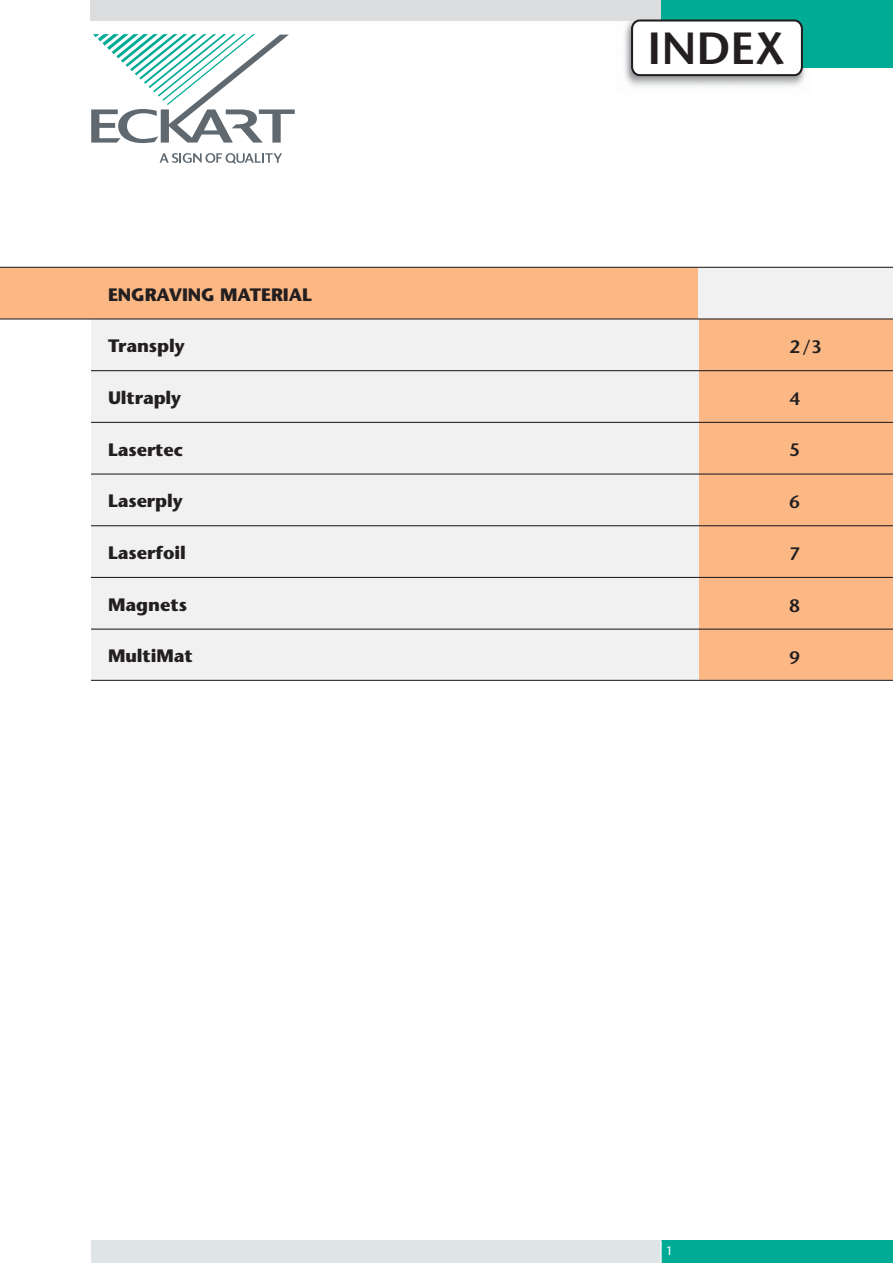
<style>
.page{position:relative;width:893px;height:1263px;background:#fff}
.page>*{position:absolute;margin:0;border:0;box-sizing:border-box;transform-origin:0 0}
.t1{font:600 45px "Stone Sans";color:#231f20}
.t2{font:700 18px "Stone Sans";letter-spacing:-.005em;color:#231f20}
.t3{font:600 18px "Stone Sans";color:#231f20}
.t4{font:12px "Stone Sans";color:#fff}
</style>
<div class="page">
<div style="left:91px;top:1240px;width:801px;height:23px;background:#dfe4e7"></div>
<div style="left:661px;top:1240px;width:231px;height:23px;background:#00ab95"></div>
<svg style="left:660px;top:1241px;width:1px;height:22px"></svg>
<img style="left:624px;top:21px;width:182px;height:66px">
<div style="left:91px;top:320px;width:608px;height:360px;background:#f1f1f2"></div>
<div style="left:699px;top:297px;width:193px;height:383px;background:#fbb784"></div>
<div style="left:91px;top:0;width:801px;height:21px;background:#dcddde"></div>
<div style="left:661px;top:0;width:231px;height:68px;background:#00ab95"></div>
<div style="left:632px;top:20px;width:170px;height:55px;background:#fff;border-radius:8px"></div>
<div style="left:631px;top:19px;width:172px;height:57px;border:2px solid #231f20;border-radius:8px"></div>
<svg style="left:159px;top:153px;width:123px;height:11px"></svg>
<svg style="left:91px;top:34px;width:204px;height:109px"></svg>
<div style="left:0;top:267px;width:892px;height:52px;background:#fbb784"></div>
<div style="left:699px;top:268px;width:193px;height:51px;background:#f1f1f2"></div>
<hr style="left:0;top:318px;width:892px;height:2px;background:#231f20">
<hr style="left:91px;top:370px;width:801px;height:1px;background:#231f20">
<hr style="left:91px;top:474px;width:801px;height:1px;background:#231f20">
<hr style="left:0;top:267px;width:892px;height:1px;background:#231f20">
<hr style="left:91px;top:525px;width:801px;height:1px;background:#231f20">
<hr style="left:91px;top:577px;width:801px;height:1px;background:#231f20">
<hr style="left:91px;top:629px;width:801px;height:1px;background:#231f20">
<hr style="left:91px;top:422px;width:801px;height:1px;background:#231f20">
<hr style="left:91px;top:680px;width:801px;height:1px;background:#231f20">
<p class="t2" style="left:108px;top:288px;width:205px">ENGRAVING MATERIAL</p>
<p class="t2" style="left:108px;top:339px;width:78px">Transply</p>
<p class="t2" style="left:108px;top:391px;width:75px">Ultraply</p>
<p class="t2" style="left:108px;top:442px;width:76px">Lasertec</p>
<p class="t2" style="left:108px;top:494px;width:76px">Laserply</p>
<p class="t2" style="left:108px;top:546px;width:79px">Laserfoil</p>
<p class="t2" style="left:108px;top:597px;width:81px">Magnets</p>
<p class="t2" style="left:108px;top:649px;width:86px">MultiMat</p>
<h1 class="t1" style="left:647px;top:31px;width:140px">INDEX</h1>
<p class="t3" style="left:789px;top:339px;width:34px">2/3</p>
<p class="t3" style="left:789px;top:391px;width:12px">4</p>
<p class="t3" style="left:789px;top:443px;width:12px">5</p>
<p class="t3" style="left:789px;top:495px;width:12px">6</p>
<p class="t3" style="left:789px;top:547px;width:12px">7</p>
<p class="t3" style="left:789px;top:599px;width:12px">8</p>
<p class="t3" style="left:789px;top:650px;width:12px">9</p>
<p class="t4" style="left:666px;top:1246px;width:8px">1</p>
</div>
